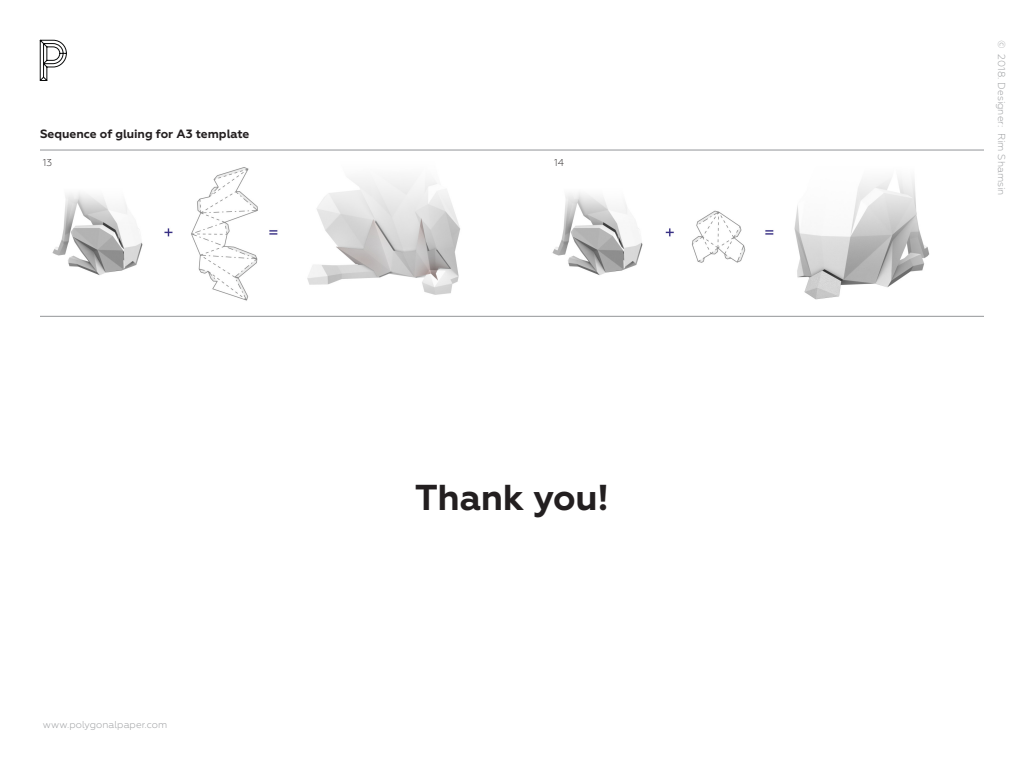
<style>
.page{position:relative;width:1024px;height:768px;background:#fff}
.page>*{position:absolute;margin:0;border:0;box-sizing:border-box;transform-origin:0 0}
.t1{font:700 36px "Geometria";letter-spacing:-.01em;color:#231f20}
.t2{font:700 12px "Geometria";color:#231f20}
.t3{font:300 10px "Geometria";letter-spacing:.005em;color:#939598}
.t4{font:300 10px "Geometria";color:#231f20}
</style>
<div class="page">
<img style="left:39px;top:39px;width:945px;height:277px">
<hr style="left:40px;top:150px;width:944px;height:1px;background:#939598">
<hr style="left:40px;top:316px;width:944px;height:1px;background:#939598">
<svg style="left:40px;top:40px;width:27px;height:41px"></svg>
<p class="t2" style="left:40px;top:127px;width:211px">Sequence of gluing for A3 template</p>
<p class="t4" style="left:43px;top:157px;width:11px">13</p>
<p class="t3" style="left:43px;top:719px;width:126px">www.polygonalpaper.com</p>
<p class="t4" style="left:554px;top:157px;width:11px">14</p>
<h1 class="t1" style="left:415px;top:476px;width:196px">Thank you!</h1>
<p class="t3" style="left:1007px;top:40px;width:10px;rotate:90deg">©</p>
<p class="t3" style="left:1007px;top:54px;width:75px;rotate:90deg">2018. Designer:</p>
<p class="t3" style="left:1007px;top:133px;width:64px;rotate:90deg">Rim Shamsin</p>
</div>
